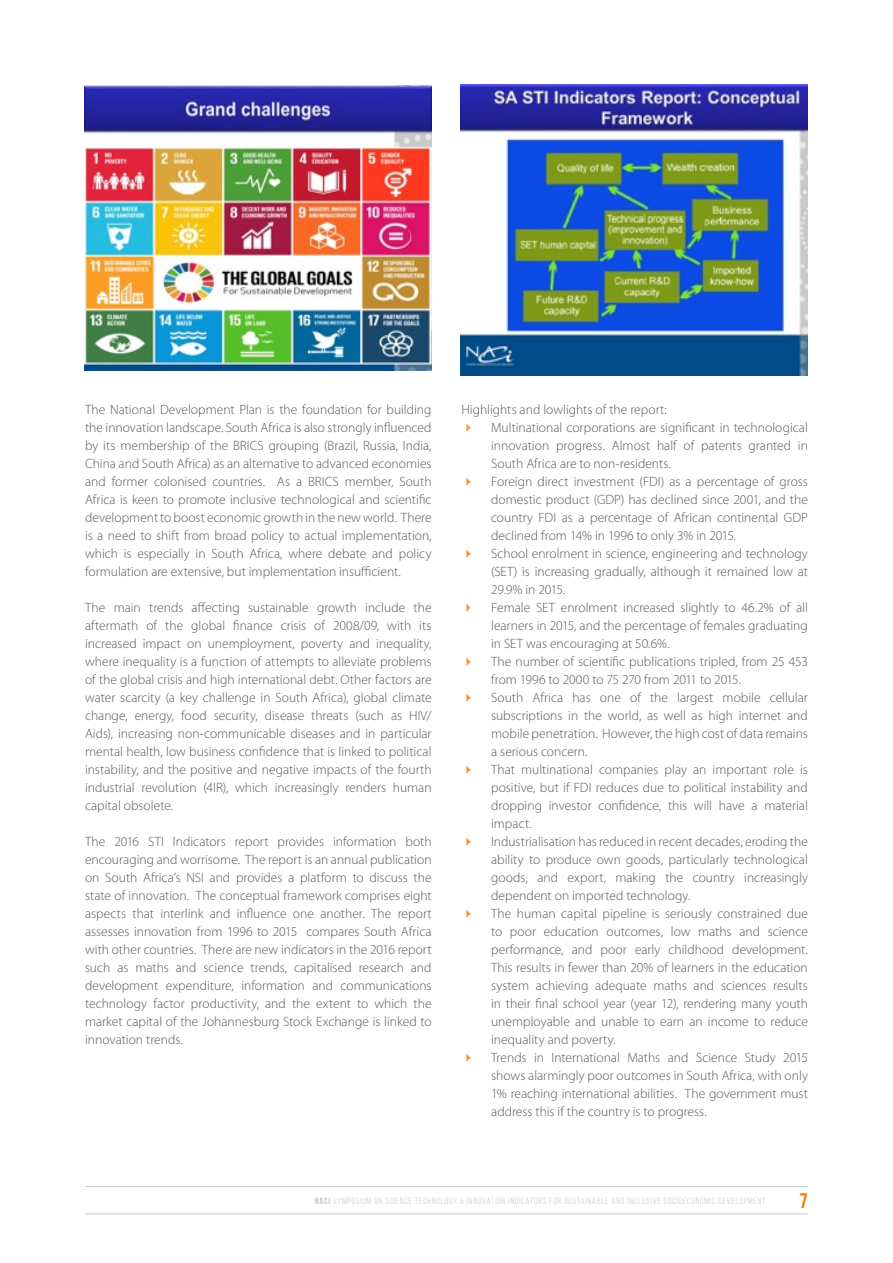
<style>
.page{position:relative;width:893px;height:1263px;background:#fff}
.page>*{position:absolute;margin:0;border:0;box-sizing:border-box;transform-origin:0 0}
.t1{font:700 21px "Bebas Neue";color:#ef7d00}
.t2{font:300 13.5px/18px "Myriad Pro";color:#575756;text-align:justify}
.t3{font:9px "Bebas Neue";letter-spacing:.1em;color:#c6c6c6}
.s1{font-weight:700}
</style>
<div class="page">
<hr style="left:85px;top:1186px;width:723px;height:1px;background:#c6c6c6">
<hr style="left:85px;top:1213px;width:723px;height:1px;background:#c6c6c6">
<img style="left:85px;top:85px;width:347px;height:286px">
<img style="left:460px;top:84px;width:348px;height:291px">
<p class="t2" style="left:85px;top:401px;width:348px">The National Development Plan is the foundation for building the innovation landscape. South Africa is also strongly influenced by its membership of the BRICS grouping (Brazil, Russia, India, China and South Africa) as an alternative to advanced economies and former colonised countries. As a BRICS member, South Africa is keen to promote inclusive technological and scientific development to boost economic growth in the new world. There is a need to shift from broad policy to actual implementation, which is especially in South Africa, where debate and policy formulation are extensive, but implementation insufficient.</p>
<p class="t2" style="left:85px;top:599px;width:348px">The main trends affecting sustainable growth include the aftermath of the global finance crisis of 2008/09, with its increased impact on unemployment, poverty and inequality, where inequality is a function of attempts to alleviate problems of the global crisis and high international debt. Other factors are water scarcity (a key challenge in South Africa), global climate change, energy, food security, disease threats (such as HIV/ Aids), increasing non-communicable diseases and in particular mental health, low business confidence that is linked to political instability, and the positive and negative impacts of the fourth industrial revolution (4IR), which increasingly renders human capital obsolete.</p>
<p class="t2" style="left:85px;top:833px;width:348px">The 2016 STI Indicators report provides information both encouraging and worrisome. The report is an annual publication on South Africa’s NSI and provides a platform to discuss the state of innovation. The conceptual framework comprises eight aspects that interlink and influence one another. The report assesses innovation from 1996 to 2015 compares South Africa with other countries. There are new indicators in the 2016 report such as maths and science trends, capitalised research and development expenditure, information and communications technology factor productivity, and the extent to which the market capital of the Johannesburg Stock Exchange is linked to innovation trends.</p>
<p class="t2" style="left:491px;top:401px;width:318px;text-align:left;text-indent:-30px">Highlights and lowlights of the report:<br>Multinational corporations are significant in technological innovation progress. Almost half of patents granted in South Africa are to non-residents.<br>Foreign direct investment (FDI) as a percentage of gross domestic product (GDP) has declined since 2001, and the country FDI as a percentage of African continental GDP declined from 14% in 1996 to only 3% in 2015.<br>School enrolment in science, engineering and technology (SET) is increasing gradually, although it remained low at 29.9% in 2015.<br>Female SET enrolment increased slightly to 46.2% of all learners in 2015, and the percentage of females graduating in SET was encouraging at 50.6%.<br>The number of scientific publications tripled, from 25 453 from 1996 to 2000 to 75 270 from 2011 to 2015.<br>South Africa has one of the largest mobile cellular subscriptions in the world, as well as high internet and mobile penetration. However, the high cost of data remains a serious concern.<br>That multinational companies play an important role is positive, but if FDI reduces due to political instability and dropping investor confidence, this will have a material impact.<br>Industrialisation has reduced in recent decades, eroding the ability to produce own goods, particularly technological goods, and export, making the country increasingly dependent on imported technology.<br>The human capital pipeline is seriously constrained due to poor education outcomes, low maths and science performance, and poor early childhood development.<br>This results in fewer than 20% of learners in the education system achieving adequate maths and sciences results in their final school year (year 12), rendering many youth unemployable and unable to earn an income to reduce inequality and poverty.<br>Trends in International Maths and Science Study 2015 shows alarmingly poor outcomes in South Africa, with only 1% reaching international abilities. The government must address this if the country is to progress.</p>
<p class="t3" style="left:315px;top:1196px;width:452px"><span class="s1">NACI</span> SYMPOSIUM ON SCIENCE TECHNOLOGY &amp; INNOVATION INDICATORS FOR SUSTAINABLE AND INCLUSIVE SOCIOECONOMIC DEVELOPMENT</p>
<h1 class="t1" style="left:800px;top:1189px;width:10px">7</h1>
</div>
